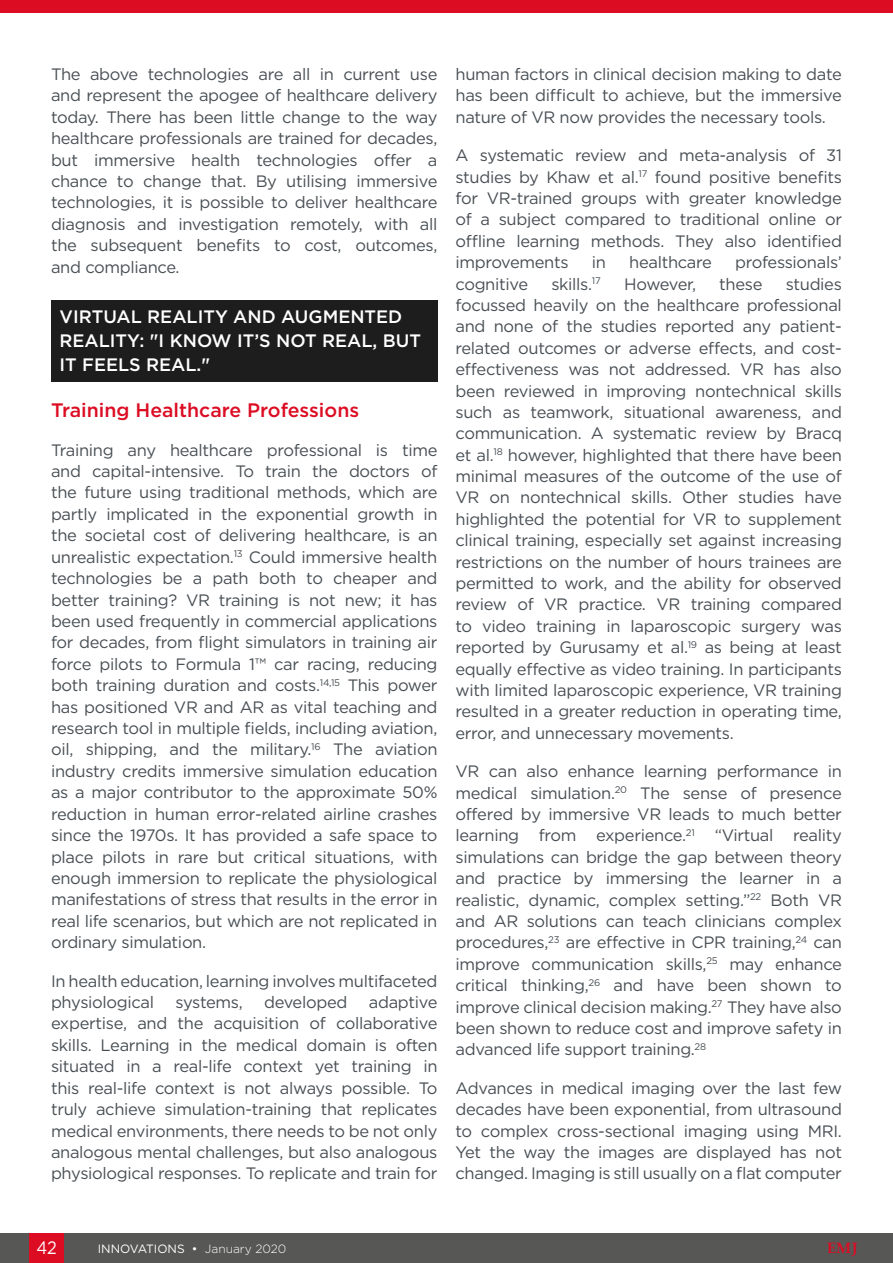
<style>
.page{position:relative;width:893px;height:1263px;background:#fff}
.page>*{position:absolute;margin:0;border:0;box-sizing:border-box;transform-origin:0 0}
.H2__Heading_2{font:500 19.5px "Gotham";color:#dc0c23}
.H1__Heading_1{font:500 18px/24.5px "Gotham";color:#fff}
.t1{font:18px "Gotham";color:#fff;scale:.9 1}
.Body_Text{font:16.5px/21.5px "Gotham";letter-spacing:-.02em;color:#484f54;text-align:justify}
.Body_Text-2{font:16.5px "Gotham";letter-spacing:-.045em;color:#484f54}
.t2{font:700 15px "Palatino Linotype";color:#dc0c23}
.t3{font:12px "Gotham";color:#fff}
.s1{font-weight:300}
</style>
<div class="page">
<div style="left:0;top:1233px;width:893px;height:30px;background:#575756"></div>
<div style="left:30px;top:1233px;width:34px;height:30px;background:#dc0c23"></div>
<div style="left:0;top:0;width:893px;height:13px;background:#dc0c23"></div>
<div style="left:51px;top:300px;width:386px;height:81px;background:#1d1d1d"></div>
<p class="Body_Text" style="left:51px;top:63px;width:388px">The above technologies are all in current use and represent the apogee of healthcare delivery today. There has been little change to the way healthcare professionals are trained for decades, but immersive health technologies offer a chance to change that. By utilising immersive technologies, it is possible to deliver healthcare diagnosis and investigation remotely, with all the subsequent benefits to cost, outcomes, and compliance.</p>
<p class="H1__Heading_1" style="left:60px;top:304px;width:363px">VIRTUAL REALITY AND AUGMENTED<br>REALITY: "I KNOW IT’S NOT REAL, BUT<br>IT FEELS REAL."</p>
<p class="H2__Heading_2" style="left:51px;top:397px;width:310px">Training Healthcare Professions</p>
<p class="Body_Text" style="left:51px;top:439px;width:388px">Training any healthcare professional is time and capital-intensive. To train the doctors of the future using traditional methods, which are partly implicated in the exponential growth in the societal cost of delivering healthcare, is an unrealistic expectation.<sup>13</sup> Could immersive health technologies be a path both to cheaper and better training? VR training is not new; it has been used frequently in commercial applications for decades, from flight simulators in training air force pilots to Formula 1™ car racing, reducing both training duration and costs.<sup>14,15</sup> This power has positioned VR and AR as vital teaching and research tool in multiple fields, including aviation, oil, shipping, and the military.<sup>16</sup> The aviation industry credits immersive simulation education as a major contributor to the approximate 50% reduction in human error-related airline crashes since the 1970s. It has provided a safe space to place pilots in rare but critical situations, with enough immersion to replicate the physiological manifestations of stress that results in the error in real life scenarios, but which are not replicated in ordinary simulation.</p>
<p class="Body_Text" style="left:51px;top:970px;width:388px">In health education, learning involves multifaceted physiological</p>
<p class="Body_Text" style="left:51px;top:991px;width:388px;text-indent:318px">adaptive expertise, and the acquisition of collaborative skills. Learning in the medical domain is often situated in a real-life context yet training in this real-life context is not always possible. To truly achieve simulation-training that replicates medical environments, there needs to be not only analogous mental challenges, but also analogous physiological responses. To replicate and train for</p>
<p class="Body_Text" style="left:176px;top:991px;width:69px">systems,</p>
<p class="Body_Text" style="left:264px;top:991px;width:85px">developed</p>
<p class="Body_Text" style="left:455px;top:63px;width:388px">human factors in clinical decision making to date has been difficult to achieve, but the immersive nature of VR now provides the necessary tools.</p>
<p class="Body_Text" style="left:455px;top:144px;width:388px">A systematic review and meta-analysis of 31 studies by Khaw et al.<sup>17</sup> found positive benefits for VR-trained groups with greater knowledge of a subject compared to traditional online or offline learning methods. They also identified improvements</p>
<p class="Body_Text" style="left:592px;top:251px;width:16px">in</p>
<p class="Body_Text" style="left:629px;top:251px;width:84px">healthcare</p>
<p class="Body_Text" style="left:735px;top:251px;width:108px">professionals’</p>
<p class="Body_Text" style="left:455px;top:273px;width:74px">cognitive</p>
<p class="Body_Text" style="left:551px;top:273px;width:51px">skills.<sup>17</sup></p>
<p class="Body_Text-2" style="left:624px;top:273px;width:73px">However,</p>
<p class="Body_Text" style="left:719px;top:273px;width:45px">these</p>
<p class="Body_Text" style="left:455px;top:273px;width:388px;text-indent:330px">studies focussed heavily on the healthcare professional and none of the studies reported any patient&shy;related outcomes or adverse effects, and cost&shy;effectiveness was not addressed. VR has also been reviewed in improving nontechnical skills such as teamwork, situational awareness, and communication. A systematic review by Bracq et al.<sup>18</sup> however, highlighted that there have been minimal measures of the outcome of the use of VR on nontechnical skills. Other studies have highlighted the potential for VR to supplement clinical training, especially set against increasing restrictions on the number of hours trainees are permitted to work, and the ability for observed review of VR practice. VR training compared to video training in laparoscopic surgery was reported by Gurusamy et al.<sup>19</sup> as being at least equally effective as video training. In participants with limited laparoscopic experience, VR training resulted in a greater reduction in operating time, error, and unnecessary movements.</p>
<p class="Body_Text" style="left:455px;top:760px;width:388px">VR can also enhance learning performance in medical simulation.<sup>20</sup> The sense of presence offered by immersive VR leads to much better learning from experience.<sup>21</sup> “Virtual reality simulations can bridge the gap between theory and practice by immersing the learner in a realistic, dynamic, complex setting.”<sup>22</sup> Both VR and AR solutions can teach clinicians complex procedures,<sup>23</sup> are effective in CPR training,<sup>24</sup> can improve communication skills,<sup>25</sup> may enhance critical thinking,<sup>26</sup> and have been shown to improve clinical decision making.<sup>27</sup> They have also been shown to reduce cost and improve safety in advanced life support training.<sup>28</sup></p>
<p class="Body_Text" style="left:455px;top:1077px;width:388px">Advances in medical imaging over the last few decades have been exponential, from ultrasound to complex cross-sectional imaging using MRI.<br>Yet the way the images are displayed has not changed. Imaging is still usually on a flat computer</p>
<p class="t1" style="left:37px;top:1236px;width:24px">42</p>
<p class="t3" style="left:98px;top:1241px;width:190px">INNOVATIONS • <span class="s1">January 2020</span></p>
<p class="t2" style="left:827px;top:1238px;width:32px">EMJ</p>
</div>
